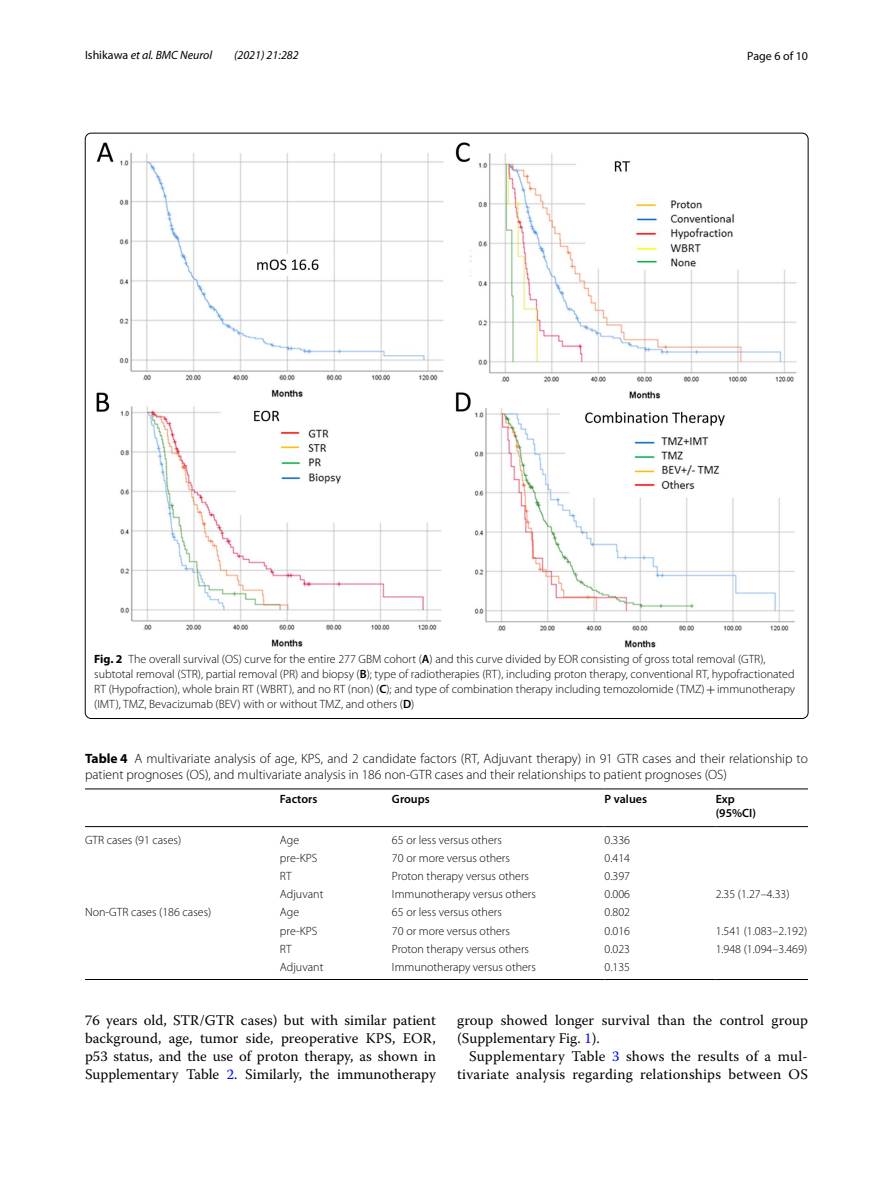
<style>
.page{position:relative;width:893px;height:1187px;background:#fff}
.page>*{position:absolute;margin:0;border:0;box-sizing:border-box;transform-origin:0 0}
.t1{font:14.7px/18px "Warnock Pro";letter-spacing:.005em;color:#000;text-align:justify}
.t2{font:300 13.5px/16.5px "Myriad Pro";color:#000}
.t3{font:300 12px/15px "Myriad Pro";color:#000}
.t4{font:italic 12px "Myriad Pro";color:#000}
.t5{font:600 12px/13.5px "Myriad Pro";color:#000}
.t6{font:12px "Myriad Pro";color:#000}
.s1{font-style:normal}
.s2{font-weight:700}
.s3{font-weight:600}
.s4{font-family:"MTSY";font-weight:400}
.s5{color:#00f}
</style>
<div class="page">
<img style="left:96px;top:142px;width:701px;height:506px">
<hr style="left:85px;top:788px;width:195px;height:1px;background:#000">
<hr style="left:85px;top:826px;width:195px;height:1px;background:#000">
<hr style="left:280px;top:788px;width:112px;height:1px;background:#000">
<hr style="left:280px;top:826px;width:112px;height:1px;background:#000">
<hr style="left:392px;top:788px;width:213px;height:1px;background:#000">
<hr style="left:392px;top:826px;width:213px;height:1px;background:#000">
<hr style="left:605px;top:788px;width:111px;height:1px;background:#000">
<hr style="left:605px;top:826px;width:111px;height:1px;background:#000">
<hr style="left:716px;top:788px;width:92px;height:1px;background:#000">
<hr style="left:716px;top:826px;width:92px;height:1px;background:#000">
<hr style="left:85px;top:979px;width:195px;height:1px;background:#000">
<hr style="left:280px;top:979px;width:112px;height:1px;background:#000">
<hr style="left:392px;top:979px;width:213px;height:1px;background:#000">
<hr style="left:605px;top:979px;width:111px;height:1px;background:#000">
<hr style="left:716px;top:979px;width:92px;height:1px;background:#000">
<p class="t4" style="left:85px;top:48px;width:129px"><span class="s1">Ishikawa</span> et al. BMC Neurol</p>
<p class="t4" style="left:234px;top:48px;width:66px">(2021) 21:282</p>
<p class="t6" style="left:747px;top:48px;width:62px">Page 6 of 10</p>
<p class="t3" style="left:94px;top:651px;width:702px"><span class="s2">Fig. 2</span> The overall survival (OS) curve for the entire 277 GBM cohort (<span class="s3">A</span>) and this curve divided by EOR consisting of gross total removal (GTR), subtotal removal (STR), partial removal (PR) and biopsy (<span class="s3">B</span>); type of radiotherapies (RT), including proton therapy, conventional RT, hypofractionated RT (Hypofraction), whole brain RT (WBRT), and no RT (non) (<span class="s3">C</span>); and type of combination therapy including temozolomide (TMZ)<span class="s4">+</span>immunotherapy (IMT), TMZ, Bevacizumab (BEV) with or without TMZ, and others (<span class="s3">D</span>)</p>
<p class="t2" style="left:85px;top:750px;width:724px"><span class="s2">Table 4</span> A multivariate analysis of age, KPS, and 2 candidate factors (RT, Adjuvant therapy) in 91 GTR cases and their relationship to patient prognoses (OS), and multivariate analysis in 186 non-GTR cases and their relationships to patient prognoses (OS)</p>
<p class="t5" style="left:280px;top:792px;width:39px">Factors</p>
<p class="t5" style="left:392px;top:792px;width:39px">Groups</p>
<p class="t5" style="left:605px;top:792px;width:44px">P values</p>
<p class="t5" style="left:716px;top:792px;width:42px">Exp (95%CI)</p>
<p class="t3" style="left:85px;top:832px;width:98px">GTR cases (91 cases)</p>
<p class="t3" style="left:280px;top:832px;width:21px">Age</p>
<p class="t3" style="left:392px;top:832px;width:111px">65 or less versus others</p>
<p class="t3" style="left:605px;top:832px;width:27px">0.336</p>
<p class="t3" style="left:280px;top:850px;width:39px">pre-KPS</p>
<p class="t3" style="left:392px;top:850px;width:119px">70 or more versus others</p>
<p class="t3" style="left:605px;top:850px;width:27px">0.414</p>
<p class="t3" style="left:280px;top:868px;width:13px">RT</p>
<p class="t3" style="left:392px;top:868px;width:139px">Proton therapy versus others</p>
<p class="t3" style="left:605px;top:868px;width:27px">0.397</p>
<p class="t3" style="left:280px;top:886px;width:45px">Adjuvant</p>
<p class="t3" style="left:392px;top:886px;width:145px">Immunotherapy versus others</p>
<p class="t3" style="left:605px;top:886px;width:27px">0.006</p>
<p class="t3" style="left:716px;top:886px;width:75px">2.35 (1.27–4.33)</p>
<p class="t3" style="left:85px;top:905px;width:128px">Non-GTR cases (186 cases)</p>
<p class="t3" style="left:280px;top:905px;width:21px">Age</p>
<p class="t3" style="left:392px;top:905px;width:111px">65 or less versus others</p>
<p class="t3" style="left:605px;top:905px;width:27px">0.802</p>
<p class="t3" style="left:280px;top:923px;width:39px">pre-KPS</p>
<p class="t3" style="left:392px;top:923px;width:119px">70 or more versus others</p>
<p class="t3" style="left:605px;top:923px;width:27px">0.016</p>
<p class="t3" style="left:716px;top:923px;width:93px">1.541 (1.083–2.192)</p>
<p class="t3" style="left:280px;top:941px;width:13px">RT</p>
<p class="t3" style="left:392px;top:941px;width:139px">Proton therapy versus others</p>
<p class="t3" style="left:605px;top:941px;width:27px">0.023</p>
<p class="t3" style="left:716px;top:941px;width:93px">1.948 (1.094–3.469)</p>
<p class="t3" style="left:280px;top:959px;width:45px">Adjuvant</p>
<p class="t3" style="left:392px;top:959px;width:145px">Immunotherapy versus others</p>
<p class="t3" style="left:605px;top:959px;width:27px">0.135</p>
<p class="t1" style="left:85px;top:1010px;width:352px">76 years old, STR/GTR cases) but with similar patient background, age, tumor side, preoperative KPS, EOR, p53 status, and the use of proton therapy, as shown in Supplementary Table <span class="s5">2</span>. Similarly, the immunotherapy</p>
<p class="t1" style="left:457px;top:1010px;width:352px">group showed longer survival than the control group (Supplementary Fig. <span class="s5">1</span>).</p>
<p class="t1" style="left:457px;top:1046px;width:352px;text-align:right">Supplementary Table <span class="s5">3</span> shows the results of a mul&shy;tivariate analysis regarding relationships between OS</p>
</div>
